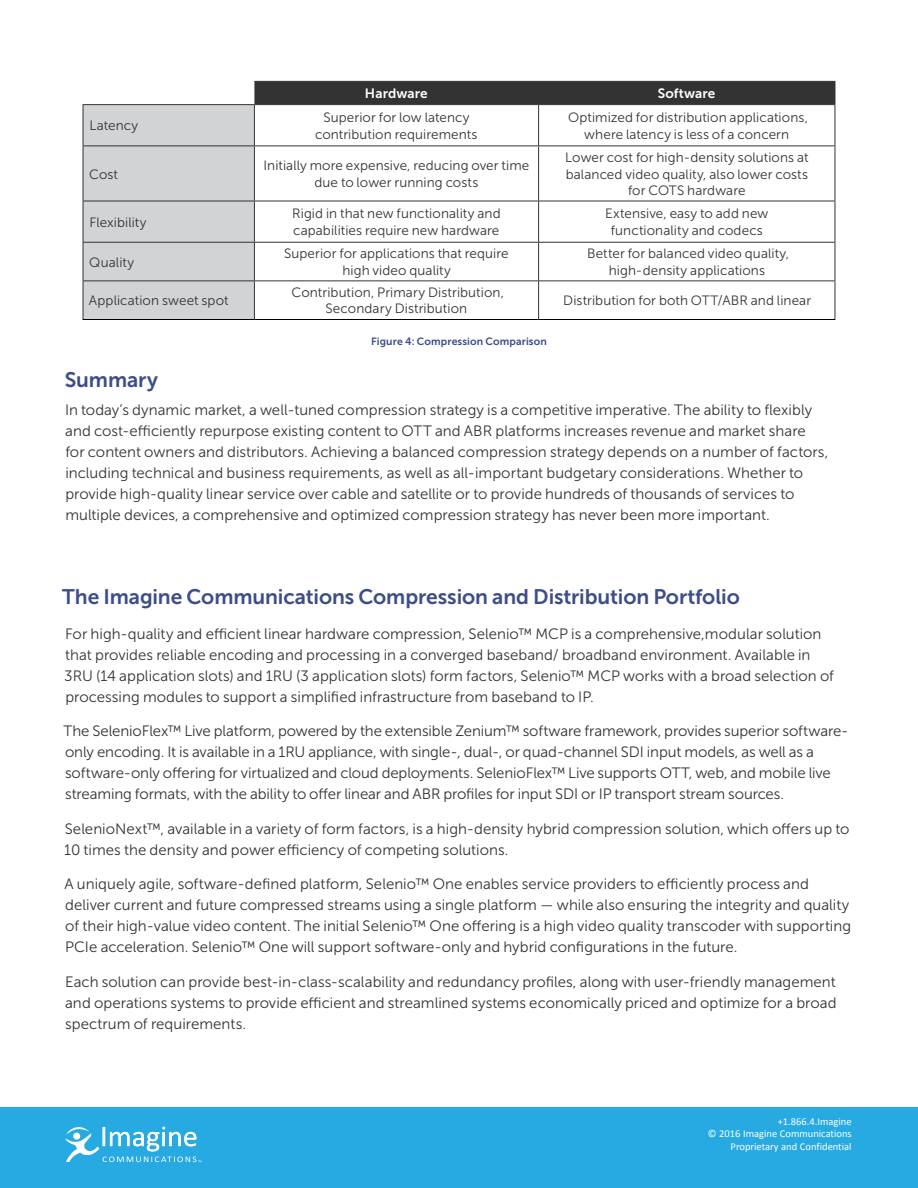
<style>
.page{position:relative;width:918px;height:1188px;background:#fff}
.page>*{position:absolute;margin:0;border:0;box-sizing:border-box;transform-origin:0 0}
.t1{font:21px "Museo Sans 700";letter-spacing:-.005em;color:#3c4d89}
.t2{font:15px/21px "Museo Sans 300";color:#333334}
.t3{font:15px/18px "Calibri";letter-spacing:-.01em;color:#fff;text-align:right}
.t4{font:13.5px/16.5px "Museo Sans 300";letter-spacing:.005em;color:#333334;text-align:center}
.t5{font:13.5px "Museo Sans 700";letter-spacing:.005em;color:#fff}
.t6{font:10.5px/12.6px "Calibri";color:#fff;text-align:right}
.t7{font:10.5px "Museo Sans 700";letter-spacing:.01em;color:#3c4d89}
</style>
<div class="page">
<div style="left:0;top:1107px;width:918px;height:81px;background:#27aae1"></div>
<svg style="left:65px;top:1127px;width:136px;height:35px"></svg>
<svg style="left:84px;top:81px;width:752px;height:239px"></svg>
<hr style="left:254px;top:104px;width:285px;height:1px;background:#333334">
<hr style="left:538px;top:105px;width:1px;height:41px;background:#333334">
<hr style="left:254px;top:146px;width:285px;height:1px;background:#333334">
<hr style="left:538px;top:146px;width:1px;height:55px;background:#333334">
<hr style="left:254px;top:201px;width:285px;height:1px;background:#333334">
<hr style="left:538px;top:201px;width:1px;height:41px;background:#333334">
<hr style="left:254px;top:242px;width:285px;height:1px;background:#333334">
<hr style="left:538px;top:243px;width:1px;height:37px;background:#333334">
<hr style="left:254px;top:280px;width:285px;height:1px;background:#333334">
<hr style="left:538px;top:281px;width:1px;height:38px;background:#333334">
<hr style="left:83px;top:146px;width:1px;height:55px;background:#333334">
<hr style="left:254px;top:146px;width:1px;height:55px;background:#333334">
<hr style="left:83px;top:201px;width:171px;height:1px;background:#333334">
<hr style="left:83px;top:201px;width:1px;height:41px;background:#333334">
<hr style="left:254px;top:201px;width:1px;height:41px;background:#333334">
<hr style="left:83px;top:242px;width:171px;height:1px;background:#333334">
<hr style="left:83px;top:243px;width:1px;height:37px;background:#333334">
<hr style="left:254px;top:243px;width:1px;height:37px;background:#333334">
<hr style="left:83px;top:280px;width:171px;height:1px;background:#333334">
<hr style="left:83px;top:281px;width:1px;height:38px;background:#333334">
<hr style="left:254px;top:281px;width:1px;height:38px;background:#333334">
<hr style="left:83px;top:319px;width:171px;height:1px;background:#000">
<hr style="left:254px;top:319px;width:285px;height:1px;background:#000">
<hr style="left:539px;top:319px;width:296px;height:1px;background:#000">
<hr style="left:83px;top:105px;width:1px;height:41px;background:#333334">
<hr style="left:254px;top:105px;width:1px;height:41px;background:#333334">
<hr style="left:83px;top:146px;width:171px;height:1px;background:#333334">
<hr style="left:83px;top:104px;width:171px;height:1px;background:#333334">
<p class="t5" style="left:365px;top:85px;width:64px">Hardware</p>
<p class="t5" style="left:658px;top:85px;width:59px">Software</p>
<p class="t4" style="left:89px;top:118px;width:50px">Latency</p>
<p class="t4" style="left:315px;top:109px;width:164px">Superior for low latency contribution requirements</p>
<p class="t4" style="left:568px;top:109px;width:241px">Optimized for distribution applications, where latency is less of a concern</p>
<p class="t4" style="left:89px;top:166px;width:30px">Cost</p>
<p class="t4" style="left:264px;top:157px;width:267px">Initially more expensive, reducing over time due to lower running costs</p>
<p class="t4" style="left:565px;top:149px;width:245px">Lower cost for high-density solutions at balanced video quality, also lower costs for COTS hardware</p>
<p class="t4" style="left:89px;top:214px;width:59px">Flexibility</p>
<p class="t4" style="left:292px;top:206px;width:210px;text-align:left">Rigid in that new functionality and capabilities require new hardware</p>
<p class="t4" style="left:605px;top:206px;width:165px">Extensive, easy to add new functionality and codecs</p>
<p class="t4" style="left:89px;top:254px;width:46px">Quality</p>
<p class="t4" style="left:284px;top:246px;width:226px">Superior for applications that require high video quality</p>
<p class="t4" style="left:587px;top:246px;width:203px">Better for balanced video quality, high-density applications</p>
<p class="t4" style="left:89px;top:292px;width:141px">Application sweet spot</p>
<p class="t4" style="left:292px;top:284px;width:214px">Contribution, Primary Distribution,<br>Secondary Distribution</p>
<p class="t4" style="left:563px;top:292px;width:250px">Distribution for both OTT/ABR and linear</p>
<p class="t7" style="left:371px;top:336px;width:177px">Figure 4: Compression Comparison</p>
<h1 class="t1" style="left:65px;top:368px;width:95px">Summary</h1>
<p class="t2" style="left:65px;top:400px;width:765px">In today’s dynamic market, a well-tuned compression strategy is a competitive imperative. The ability to flexibly and cost-efficiently repurpose existing content to OTT and ABR platforms increases revenue and market share for content owners and distributors. Achieving a balanced compression strategy depends on a number of factors, including technical and business requirements, as well as all-important budgetary considerations. Whether to provide high-quality linear service over cable and satellite or to provide hundreds of thousands of services to multiple devices, a comprehensive and optimized compression strategy has never been more important.</p>
<h1 class="t1" style="left:62px;top:585px;width:679px">The Imagine Communications Compression and Distribution Portfolio</h1>
<p class="t2" style="left:64px;top:623px;width:771px">For high-quality and efficient linear hardware compression, Selenio™ MCP is a comprehensive,modular solution that provides reliable encoding and processing in a converged baseband/ broadband environment. Available in 3RU (14 application slots) and 1RU (3 application slots) form factors, Selenio™ MCP works with a broad selection of processing modules to support a simplified infrastructure from baseband to IP.</p>
<p class="t2" style="left:64px;top:721px;width:786px">The SelenioFlex™ Live platform, powered by the extensible Zenium™ software framework, provides superior software&shy;only encoding. It is available in a 1RU appliance, with single-, dual-, or quad-channel SDI input models, as well as a software-only offering for virtualized and cloud deployments. SelenioFlex™ Live supports OTT, web, and mobile live streaming formats, with the ability to offer linear and ABR profiles for input SDI or IP transport stream sources.</p>
<p class="t2" style="left:64px;top:818px;width:787px">SelenioNext™, available in a variety of form factors, is a high-density hybrid compression solution, which offers up to<br>10 times the density and power efficiency of competing solutions.</p>
<p class="t2" style="left:64px;top:874px;width:788px">A uniquely agile, software-defined platform, Selenio™ One enables service providers to efficiently process and deliver current and future compressed streams using a single platform — while also ensuring the integrity and quality of their high-value video content. The initial Selenio™ One offering is a high video quality transcoder with supporting PCIe acceleration. Selenio™ One will support software-only and hybrid configurations in the future.</p>
<p class="t2" style="left:65px;top:971px;width:773px;text-align:justify">Each solution can provide best-in-class-scalability and redundancy profiles, along with user-friendly management and operations systems to provide efficient and streamlined systems economically priced and optimize for a broad spectrum of requirements.</p>
<p class="t6" style="left:708px;top:1115px;width:145px">+1.866.4.Imagine<br>© 2016 Imagine Communications<br>Proprietary and Confidential</p>
<p class="t3" style="left:689px;top:1118px;width:177px">page 6 imaginecommunications.com</p>
</div>
